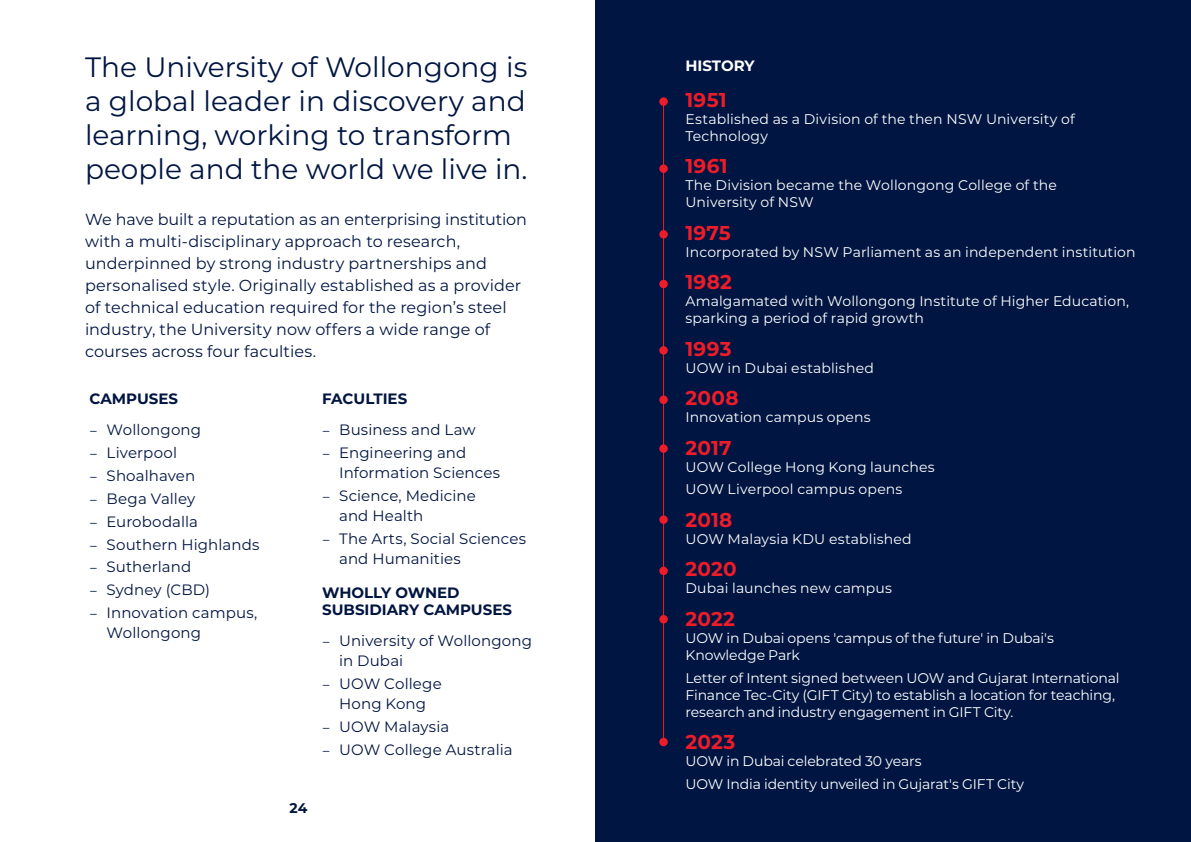
<style>
.page{position:relative;width:1191px;height:842px;background:#fff}
.page>*{position:absolute;margin:0;border:0;box-sizing:border-box;transform-origin:0 0}
.t1{font:28px/34px "Montserrat";color:#001541}
.t2{font:700 20px "Montserrat";letter-spacing:.015em;color:#ed1c29}
.t3{font:16px/22px "Montserrat";letter-spacing:.005em;color:#001541}
.t4{font:15px/20px "Montserrat";letter-spacing:.005em;color:#001541}
.t5{font:700 15px/17px "Montserrat";color:#001541}
.t6{font:700 15px "Montserrat";letter-spacing:-.005em;color:#fff}
.t7{font:14px/17px "Montserrat";letter-spacing:.005em;color:#fff}
.t8{font:700 14px "Montserrat";color:#001541}
.s1{font-family:"Chronicle Text G1"}
</style>
<div class="page">
<div style="left:595px;top:0;width:596px;height:842px;background:#001541"></div>
<hr style="left:663px;top:102px;width:1px;height:639px;background:#ed1c29">
<div style="left:659px;top:97px;width:9px;height:9px;background:#ed1c29;border-radius:50%"></div>
<div style="left:659px;top:164px;width:9px;height:9px;background:#ed1c29;border-radius:50%"></div>
<div style="left:659px;top:230px;width:9px;height:9px;background:#ed1c29;border-radius:50%"></div>
<div style="left:659px;top:280px;width:9px;height:8px;background:#ed1c29;border-radius:50%"></div>
<div style="left:659px;top:346px;width:9px;height:9px;background:#ed1c29;border-radius:50%"></div>
<div style="left:659px;top:395px;width:9px;height:9px;background:#ed1c29;border-radius:50%"></div>
<div style="left:659px;top:444px;width:9px;height:9px;background:#ed1c29;border-radius:50%"></div>
<div style="left:659px;top:515px;width:9px;height:9px;background:#ed1c29;border-radius:50%"></div>
<div style="left:659px;top:567px;width:9px;height:8px;background:#ed1c29;border-radius:50%"></div>
<div style="left:659px;top:615px;width:9px;height:8px;background:#ed1c29;border-radius:50%"></div>
<div style="left:659px;top:738px;width:9px;height:8px;background:#ed1c29;border-radius:50%"></div>
<h1 class="t1" style="left:85px;top:49px;width:444px">The University of Wollongong is a global leader in discovery and learning, working to transform people and the world we live in.</h1>
<p class="t3" style="left:85px;top:208px;width:443px">We have built a reputation as an enterprising institution with a multi-disciplinary approach to research, underpinned by strong industry partnerships and personalised style. Originally established as a provider of technical education required for the region’s steel industry, the University now offers a wide range of courses across four faculties.</p>
<p class="t5" style="left:90px;top:389px;width:90px">CAMPUSES</p>
<p class="t4" style="left:90px;top:419px;width:113px"><span class="s1">–</span> Wollongong</p>
<p class="t4" style="left:90px;top:442px;width:89px"><span class="s1">–</span> Liverpool</p>
<p class="t4" style="left:90px;top:465px;width:107px"><span class="s1">–</span> Shoalhaven</p>
<p class="t4" style="left:90px;top:488px;width:107px"><span class="s1">–</span> Bega Valley</p>
<p class="t4" style="left:90px;top:511px;width:110px"><span class="s1">–</span> Eurobodalla</p>
<p class="t4" style="left:90px;top:534px;width:171px"><span class="s1">–</span> Southern Highlands</p>
<p class="t4" style="left:90px;top:556px;width:103px"><span class="s1">–</span> Sutherland</p>
<p class="t4" style="left:90px;top:579px;width:122px"><span class="s1">–</span> Sydney (CBD)</p>
<p class="t4" style="left:107px;top:602px;width:152px;text-indent:-17px"><span class="s1">–</span> Innovation campus,<br>Wollongong</p>
<p class="t5" style="left:322px;top:389px;width:87px">FACULTIES</p>
<p class="t4" style="left:322px;top:419px;width:155px"><span class="s1">–</span> Business and Law</p>
<p class="t4" style="left:339px;top:442px;width:162px;text-indent:-17px"><span class="s1">–</span> Engineering and<br>Information Sciences</p>
<p class="t4" style="left:339px;top:485px;width:138px;text-indent:-17px"><span class="s1">–</span> Science, Medicine and Health</p>
<p class="t4" style="left:339px;top:528px;width:188px;text-indent:-17px"><span class="s1">–</span> The Arts, Social Sciences and Humanities</p>
<p class="t5" style="left:322px;top:583px;width:191px">WHOLLY OWNED<br>SUBSIDIARY CAMPUSES</p>
<p class="t4" style="left:339px;top:630px;width:194px;text-indent:-17px"><span class="s1">–</span> University of Wollongong in Dubai</p>
<p class="t4" style="left:322px;top:673px;width:121px;text-align:center"><span class="s1">–</span> UOW College<br>Hong Kong</p>
<p class="t4" style="left:322px;top:716px;width:129px"><span class="s1">–</span> UOW Malaysia</p>
<p class="t4" style="left:322px;top:739px;width:192px"><span class="s1">–</span> UOW College Australia</p>
<p class="t8" style="left:289px;top:798px;width:20px">24</p>
<p class="t6" style="left:685px;top:55px;width:71px">HISTORY</p>
<h2 class="t2" style="left:685px;top:85px;width:43px">1951</h2>
<p class="t7" style="left:685px;top:110px;width:391px">Established as a Division of the then NSW University of<br>Technology</p>
<h2 class="t2" style="left:685px;top:152px;width:44px">1961</h2>
<p class="t7" style="left:685px;top:176px;width:373px">The Division became the Wollongong College of the<br>University of NSW</p>
<h2 class="t2" style="left:685px;top:218px;width:47px">1975</h2>
<p class="t7" style="left:685px;top:243px;width:452px">Incorporated by NSW Parliament as an independent institution</p>
<h2 class="t2" style="left:685px;top:268px;width:48px">1982</h2>
<p class="t7" style="left:685px;top:292px;width:445px">Amalgamated with Wollongong Institute of Higher Education, sparking a period of rapid growth</p>
<h2 class="t2" style="left:685px;top:334px;width:48px">1993</h2>
<p class="t7" style="left:685px;top:359px;width:190px">UOW in Dubai established</p>
<h2 class="t2" style="left:685px;top:384px;width:55px">2008</h2>
<p class="t7" style="left:685px;top:408px;width:187px">Innovation campus opens</p>
<h2 class="t2" style="left:685px;top:433px;width:48px">2017</h2>
<p class="t7" style="left:685px;top:455px;width:251px;line-height:22.6px">UOW College Hong Kong launches<br>UOW Liverpool campus opens</p>
<h2 class="t2" style="left:685px;top:505px;width:49px">2018</h2>
<p class="t7" style="left:685px;top:530px;width:228px">UOW Malaysia KDU established</p>
<h2 class="t2" style="left:685px;top:555px;width:53px">2020</h2>
<p class="t7" style="left:685px;top:579px;width:208px">Dubai launches new campus</p>
<h2 class="t2" style="left:685px;top:604px;width:51px">2022</h2>
<p class="t7" style="left:685px;top:629px;width:370px">UOW in Dubai opens 'campus of the future' in Dubai's<br>Knowledge Park</p>
<p class="t7" style="left:685px;top:668px;width:436px">Letter of Intent signed between UOW and Gujarat International<br>Finance Tec-City (GIFT City) to establish a location for teaching, research and industry engagement in GIFT City.</p>
<h2 class="t2" style="left:685px;top:727px;width:52px">2023</h2>
<p class="t7" style="left:685px;top:749px;width:340px;line-height:22.6px">UOW in Dubai celebrated 30 years<br>UOW India identity unveiled in Gujarat's GIFT City</p>
</div>
